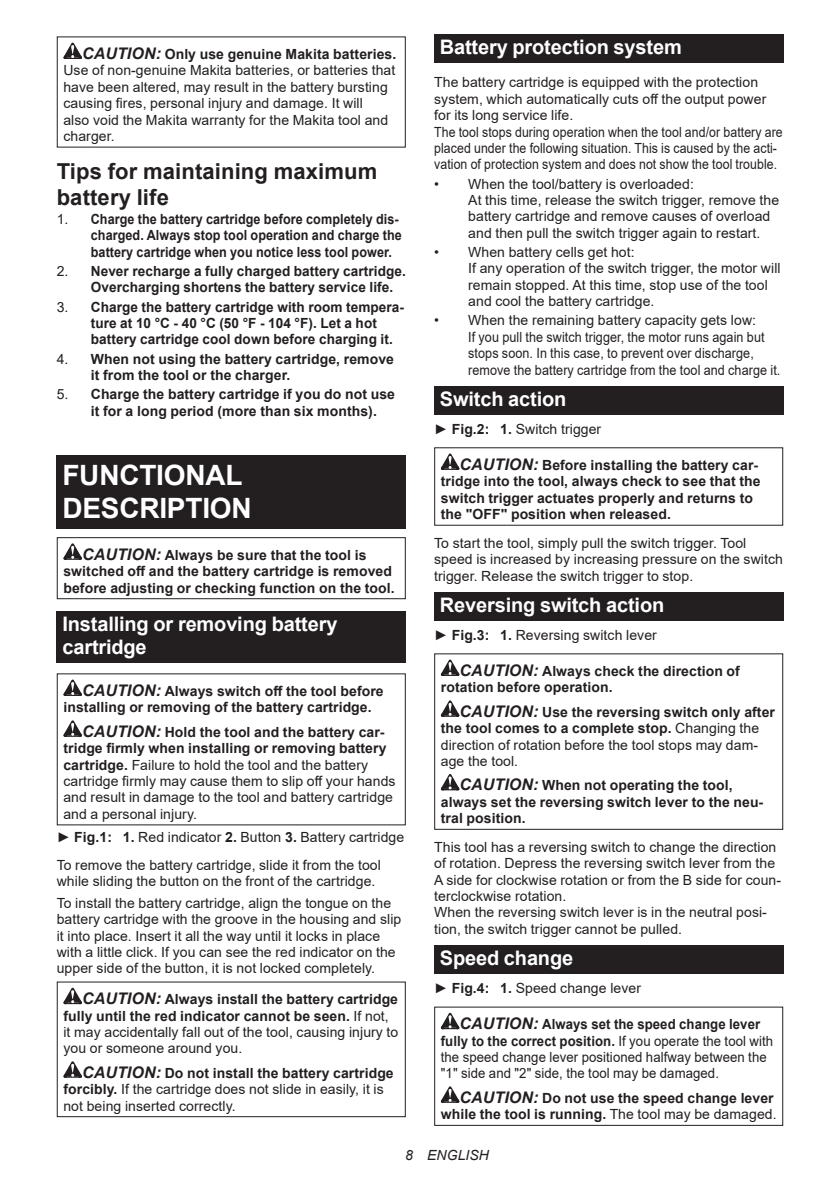
<style>
.page{position:relative;width:840px;height:1191px;background:#fff}
.page>*{position:absolute;margin:0;border:0;box-sizing:border-box;transform-origin:0 0}
.t1{font:700 28px/32.8px "Arial";letter-spacing:-.01em;color:#fff}
.t2{font:700 22px/25.8px "Arial";letter-spacing:.005em;color:#231f20}
.t3{font:700 20px/23.4px "Arial";letter-spacing:-.01em;color:#fff}
.t4{font:14px/16.4px "Arial";letter-spacing:.005em;color:#231f20}
.t5{font:700 14px/16.4px "Arial";letter-spacing:.005em;color:#231f20}
.t6{font:14px/16.4px "Arial";letter-spacing:.005em;color:#231f20;scale:.94 1}
.t7{font:700 14px/16.4px "Arial";letter-spacing:.005em;color:#231f20;scale:.9 1}
.t8{font:italic 14px "Arial";letter-spacing:.005em;color:#231f20}
.s1{font-weight:700;font-style:italic;font-size:16px}
.s2{font-weight:700}
.s3{font-weight:400}
.s4{font-style:italic;font-size:16px}
</style>
<div class="page">
<svg style="left:63px;top:43px;width:19px;height:16px"></svg>
<div style="left:57px;top:455px;width:348px;height:74px;background:#231f20"></div>
<svg style="left:63px;top:543px;width:19px;height:17px"></svg>
<div style="left:57px;top:537px;width:348px;height:62px;border:1px solid #231f20"></div>
<div style="left:57px;top:610px;width:348px;height:52px;background:#231f20"></div>
<svg style="left:63px;top:679px;width:19px;height:17px"></svg>
<svg style="left:63px;top:720px;width:19px;height:17px"></svg>
<svg style="left:63px;top:987px;width:19px;height:17px"></svg>
<svg style="left:63px;top:1061px;width:19px;height:16px"></svg>
<div style="left:57px;top:981px;width:348px;height:136px;border:1px solid #231f20"></div>
<div style="left:434px;top:34px;width:348px;height:29px;background:#231f20"></div>
<div style="left:434px;top:386px;width:348px;height:28px;background:#231f20"></div>
<svg style="left:440px;top:453px;width:19px;height:17px"></svg>
<div style="left:434px;top:447px;width:348px;height:79px;border:1px solid #231f20"></div>
<div style="left:434px;top:592px;width:348px;height:28px;background:#231f20"></div>
<svg style="left:440px;top:659px;width:19px;height:17px"></svg>
<svg style="left:440px;top:700px;width:19px;height:17px"></svg>
<svg style="left:440px;top:774px;width:19px;height:16px"></svg>
<div style="left:434px;top:653px;width:348px;height:177px;border:1px solid #231f20"></div>
<div style="left:434px;top:945px;width:348px;height:28px;background:#231f20"></div>
<svg style="left:440px;top:1012px;width:19px;height:17px"></svg>
<svg style="left:440px;top:1086px;width:19px;height:16px"></svg>
<p class="t4" style="left:63px;top:46px;width:334px;text-indent:19px"><span class="s1">CAUTION:</span> <span class="s2">Only use genuine Makita batteries.<br></span>Use of non-genuine Makita batteries, or batteries that have been altered, may result in the battery bursting causing fires, personal injury and damage. It will<br>also void the Makita warranty for the Makita tool and charger.</p>
<h2 class="t2" style="left:57px;top:159px;width:322px">Tips for maintaining maximum battery life</h2>
<p class="t7" style="left:91px;top:211px;width:347px;text-indent:-34px"><span class="s3">1.</span> Charge the battery cartridge before completely dis&shy;charged. Always stop tool operation and charge the battery cartridge when you notice less tool power.</p>
<p class="t5" style="left:91px;top:263px;width:316px;text-indent:-34px"><span class="s3">2.</span> Never recharge a fully charged battery cartridge.<br>Overcharging shortens the battery service life.</p>
<p class="t5" style="left:91px;top:299px;width:314px;text-indent:-34px"><span class="s3">3.</span> Charge the battery cartridge with room tempera&shy;ture at 10 °C - 40 °C (50 °F - 104 °F). Let a hot battery cartridge cool down before charging it.</p>
<p class="t5" style="left:91px;top:351px;width:304px;text-indent:-34px"><span class="s3">4.</span> When not using the battery cartridge, remove it from the tool or the charger.</p>
<p class="t5" style="left:91px;top:386px;width:305px;text-indent:-34px"><span class="s3">5.</span> Charge the battery cartridge if you do not use it for a long period (more than six months).</p>
<h1 class="t1" style="left:62px;top:459px;width:191px">FUNCTIONAL<br>DESCRIPTION</h1>
<p class="t5" style="left:63px;top:547px;width:332px;text-indent:19px"><span class="s4">CAUTION:</span> Always be sure that the tool is switched off and the battery cartridge is removed before adjusting or checking function on the tool.</p>
<h3 class="t3" style="left:62px;top:612px;width:276px">Installing or removing battery cartridge</h3>
<p class="t5" style="left:63px;top:683px;width:321px;text-indent:19px"><span class="s4">CAUTION:</span> Always switch off the tool before installing or removing of the battery cartridge.</p>
<p class="t4" style="left:63px;top:723px;width:333px;text-indent:19px"><span class="s1">CAUTION:</span> <span class="s2">Hold the tool and the battery car&shy;tridge firmly when installing or removing battery cartridge.</span> Failure to hold the tool and the battery cartridge firmly may cause them to slip off your hands and result in damage to the tool and battery cartridge and a personal injury.</p>
<p class="t4" style="left:57px;top:823px;width:349px;line-height:27.8px">► <span class="s2">Fig.1: 1.</span> Red indicator <span class="s2">2.</span> Button <span class="s2">3.</span> Battery cartridge<br>To remove the battery cartridge, slide it from the tool</p>
<p class="t4" style="left:57px;top:870px;width:336px;line-height:22px">while sliding the button on the front of the cartridge.<br>To install the battery cartridge, align the tongue on the</p>
<p class="t4" style="left:57px;top:911px;width:346px">battery cartridge with the groove in the housing and slip it into place. Insert it all the way until it locks in place with a little click. If you can see the red indicator on the upper side of the button, it is not locked completely.</p>
<p class="t4" style="left:63px;top:991px;width:336px;text-indent:19px"><span class="s1">CAUTION:</span> <span class="s2">Always install the battery cartridge fully until the red indicator cannot be seen.</span> If not, it may accidentally fall out of the tool, causing injury to you or someone around you.</p>
<p class="t4" style="left:63px;top:1064px;width:331px;text-indent:19px"><span class="s1">CAUTION:</span> <span class="s2">Do not install the battery cartridge forcibly.</span> If the cartridge does not slide in easily, it is not being inserted correctly.</p>
<h3 class="t3" style="left:439px;top:36px;width:243px">Battery protection system</h3>
<p class="t4" style="left:434px;top:74px;width:350px">The battery cartridge is equipped with the protection system, which automatically cuts off the output power for its long service life.<br>The tool stops during operation when the tool and/or battery are placed under the following situation. This is caused by the acti&shy;vation of protection system and does not show the tool trouble.</p>
<p class="t4" style="left:468px;top:175px;width:312px;text-indent:-34px">• When the tool/battery is overloaded:<br>At this time, release the switch trigger, remove the battery cartridge and remove causes of overload and then pull the switch trigger again to restart.</p>
<p class="t4" style="left:468px;top:244px;width:314px;text-indent:-34px">• When battery cells get hot:<br>If any operation of the switch trigger, the motor will remain stopped. At this time, stop use of the tool and cool the battery cartridge.</p>
<p class="t4" style="left:468px;top:312px;width:313px;text-indent:-34px">• When the remaining battery capacity gets low:<br>If you pull the switch trigger, the motor runs again but stops soon. In this case, to prevent over discharge, remove the battery cartridge from the tool and charge it.</p>
<h3 class="t3" style="left:439px;top:387px;width:128px">Switch action</h3>
<p class="t4" style="left:434px;top:420px;width:168px">► <span class="s2">Fig.2: 1.</span> Switch trigger</p>
<p class="t5" style="left:440px;top:457px;width:321px;text-indent:19px"><span class="s4">CAUTION:</span> Before installing the battery car&shy;tridge into the tool, always check to see that the switch trigger actuates properly and returns to the "OFF" position when released.</p>
<p class="t4" style="left:434px;top:534px;width:350px">To start the tool, simply pull the switch trigger. Tool speed is increased by increasing pressure on the switch trigger. Release the switch trigger to stop.</p>
<h3 class="t3" style="left:439px;top:593px;width:226px">Reversing switch action</h3>
<p class="t4" style="left:434px;top:626px;width:224px">► <span class="s2">Fig.3: 1.</span> Reversing switch lever</p>
<p class="t5" style="left:440px;top:663px;width:300px;text-indent:19px"><span class="s4">CAUTION:</span> Always check the direction of rotation before operation.</p>
<p class="t4" style="left:440px;top:703px;width:335px;text-indent:19px"><span class="s1">CAUTION:</span> <span class="s2">Use the reversing switch only after the tool comes to a complete stop.</span> Changing the direction of rotation before the tool stops may dam&shy;age the tool.</p>
<p class="t5" style="left:440px;top:777px;width:323px;text-indent:19px"><span class="s4">CAUTION:</span> When not operating the tool, always set the reversing switch lever to the neu&shy;tral position.</p>
<p class="t4" style="left:434px;top:838px;width:348px">This tool has a reversing switch to change the direction of rotation. Depress the reversing switch lever from the A side for clockwise rotation or from the B side for coun&shy;terclockwise rotation.<br>When the reversing switch lever is in the neutral posi&shy;tion, the switch trigger cannot be pulled.</p>
<h3 class="t3" style="left:439px;top:946px;width:135px">Speed change</h3>
<p class="t4" style="left:434px;top:979px;width:208px">► <span class="s2">Fig.4: 1.</span> Speed change lever</p>
<p class="t6" style="left:440px;top:1016px;width:355px;text-indent:19px"><span class="s1">CAUTION:</span> <span class="s2">Always set the speed change lever fully to the correct position.</span> If you operate the tool with the speed change lever positioned halfway between the "1" side and "2" side, the tool may be damaged.</p>
<p class="t5" style="left:440px;top:1089px;width:337px;text-align:right"><span class="s4">CAUTION:</span> Do not use the speed change lever while the tool is running. <span class="s3">The tool may be damaged.</span></p>
<p class="t8" style="left:405px;top:1146px;width:85px">8 ENGLISH</p>
</div>
